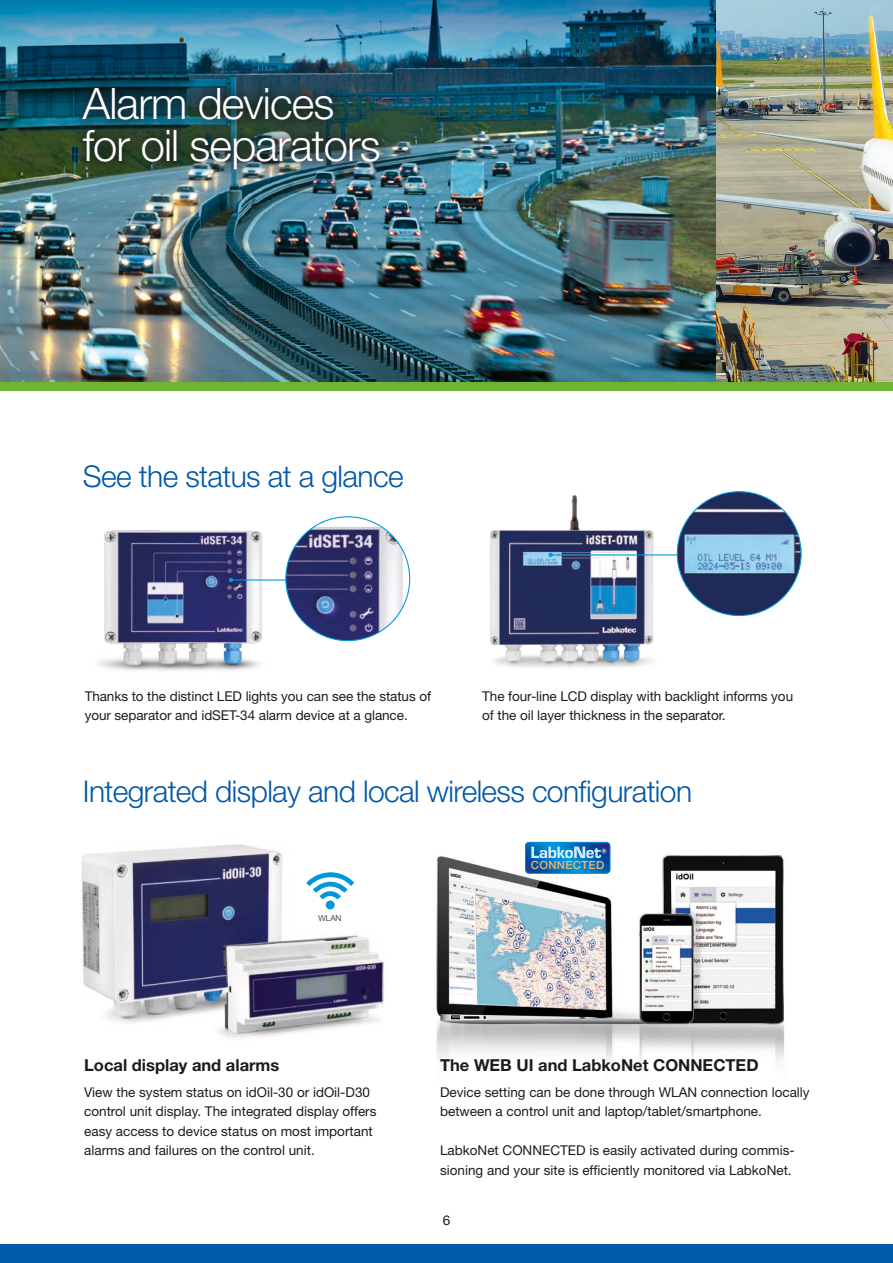
<style>
.page{position:relative;width:893px;height:1263px;background:#fff}
.page>*{position:absolute;margin:0;border:0;box-sizing:border-box;transform-origin:0 0}
.t1{font:300 43.5px/42px "Helvetica Neue";letter-spacing:-.02em;color:#fff}
.t2{font:300 30px "Helvetica Neue";letter-spacing:-.02em;color:#0058a7}
.t3{font:700 16.5px "Helvetica Neue";color:#1b1c20}
.t4{font:13.5px/19.5px "Helvetica Neue";color:#1b1c20}
.t5{font:500 11.25px "Helvetica Neue";letter-spacing:.03em;color:#f4b46c}
.t6{font:300 8.25px "Helvetica Neue";color:#1b1c20}
</style>
<div class="page">
<img style="left:716px;top:0;width:177px;height:383px">
<img style="left:0;top:0;width:716px;height:383px">
<div style="left:68px;top:73px;width:326px;height:111px;background:#1b1c20;opacity:.75"></div>
<img style="left:81px;top:844px;width:303px;height:194px">
<div style="left:0;top:1244px;width:893px;height:19px;background:#005ca9"></div>
<div style="left:326px;top:900px;width:9px;height:9px;background:#0097db;border-radius:50%"></div>
<svg style="left:306px;top:872px;width:48px;height:27px"></svg>
<img style="left:436px;top:841px;width:348px;height:222px">
<img style="left:98px;top:530px;width:164px;height:141px">
<img style="left:489px;top:495px;width:181px;height:173px">
<hr style="left:231px;top:579px;width:62px;height:2px;background:#0097db">
<svg style="left:229px;top:578px;width:4px;height:4px"></svg>
<img style="left:286px;top:517px;width:124px;height:124px;border-radius:62px">
<hr style="left:551px;top:554px;width:147px;height:1px;background:#0097db">
<svg style="left:549px;top:553px;width:4px;height:4px"></svg>
<img style="left:677px;top:492px;width:124px;height:123px;border-radius:62px">
<div style="left:0;top:383px;width:893px;height:8px;background:#6fb431"></div>
<div style="left:525px;top:842px;width:85px;height:32px;border:1px solid #0087d0;border-radius:4px"></div>
<svg style="left:525px;top:842px;width:85px;height:31px"></svg>
<h1 class="t1" style="left:83px;top:82px;width:299px">Alarm devices for oil separators</h1>
<h2 class="t2" style="left:83px;top:458px;width:322px">See the status at a glance</h2>
<p class="t4" style="left:85px;top:686px;width:348px">Thanks to the distinct LED lights you can see the status of your separator and idSET-34 alarm device at a glance.</p>
<p class="t4" style="left:482px;top:686px;width:312px">The four-line LCD display with backlight informs you of the oil layer thickness in the separator.</p>
<h2 class="t2" style="left:83px;top:772px;width:611px">Integrated display and local wireless configuration</h2>
<p class="t6" style="left:318px;top:913px;width:24px">WLAN</p>
<p class="t3" style="left:84px;top:1055px;width:197px">Local display and alarms</p>
<p class="t4" style="left:84px;top:1082px;width:294px">View the system status on idOil-30 or idOil-D30 control unit display. The integrated display offers easy access to device status on most important alarms and failures on the control unit.</p>
<p class="t5" style="left:531px;top:858px;width:75px">CONNECTED</p>
<p class="t3" style="left:440px;top:1055px;width:320px">The WEB UI and LabkoNet CONNECTED</p>
<p class="t4" style="left:440px;top:1082px;width:371px">Device setting can be done through WLAN connection locally between a control unit and laptop/tablet/smartphone.</p>
<p class="t4" style="left:440px;top:1141px;width:356px">LabkoNet CONNECTED is easily activated during commis&shy;sioning and your site is efficiently monitored via LabkoNet.</p>
<p class="t4" style="left:443px;top:1210px;width:9px">6</p>
</div>
